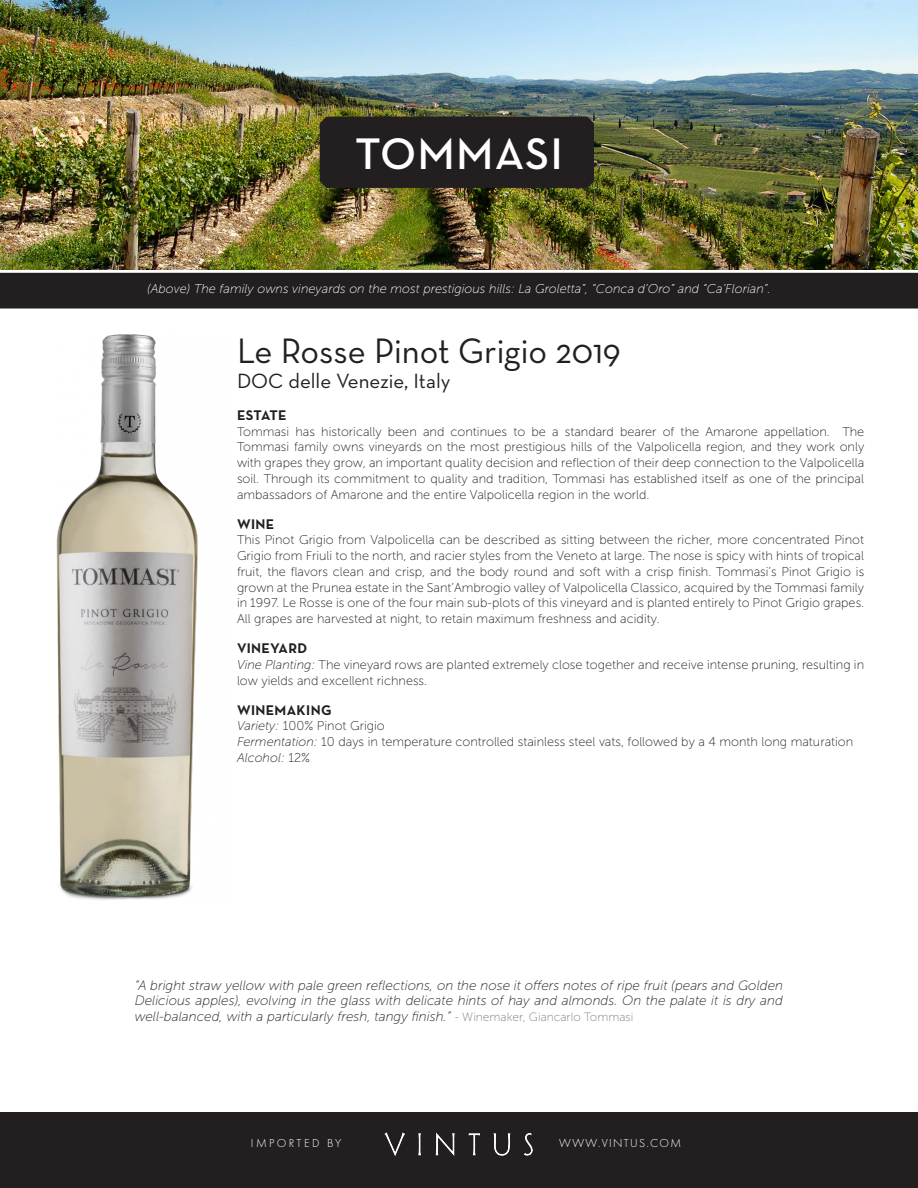
<style>
.page{position:relative;width:918px;height:1188px;background:#fff}
.page>*{position:absolute;margin:0;border:0;box-sizing:border-box;transform-origin:0 0}
.t1{font:600 45px "Neutraface Text";letter-spacing:.025em;color:#fff}
.t2{font:36px "Neutraface Text";color:#231f20}
.t3{font:21px "Neutraface Text";color:#231f20}
.t4{font:700 14.25px "Neutraface Text";letter-spacing:.025em;color:#231f20}
.t5{font:italic 13.5px/15px "Museo Sans 100";color:#231f20}
.t6{font:12.75px/15.8px "Museo Sans 100";color:#231f20;text-align:justify}
.t7{font:italic 12.75px "Museo Sans 100";color:#fff}
.t8{font:italic 12.75px "Museo Sans 100";color:#231f20}
.t9{font:300 12px "Futura PT";letter-spacing:.11em;color:#fff}
.t10{font:300 12px "Futura PT";letter-spacing:.2em;color:#fff}
.s1{font-style:italic}
.s2{font-style:normal}
.s3{font-style:normal;font-size:12px;color:#7f7e7e}
</style>
<div class="page">
<img style="left:0;top:0;width:918px;height:269px">
<div style="left:1px;top:274px;width:916px;height:34px;background:#231f20"></div>
<div style="left:0;top:273px;width:918px;height:36px;border:2px solid #231f20"></div>
<div style="left:320px;top:117px;width:274px;height:71px;background:#231f20"></div>
<div style="left:0;top:1112px;width:918px;height:76px;background:#231f20"></div>
<img style="left:384px;top:1133px;width:148px;height:24px">
<img style="left:56px;top:334px;width:142px;height:566px">
<p class="t1" style="left:355px;top:126px;width:209px">TOMMASI</p>
<p class="t7" style="left:147px;top:282px;width:625px">(Above) The family owns vineyards on the most prestigious hills: La Groletta”, “Conca d’Oro” and “Ca’Florian”.</p>
<p class="t2" style="left:237px;top:328px;width:385px">Le Rosse Pinot Grigio 2019</p>
<p class="t3" style="left:237px;top:367px;width:215px">DOC delle Venezie, Italy</p>
<p class="t4" style="left:237px;top:406px;width:51px">ESTATE</p>
<p class="t6" style="left:237px;top:423px;width:629px">Tommasi has historically been and continues to be a standard bearer of the Amarone appellation. The Tommasi family owns vineyards on the most prestigious hills of the Valpolicella region, and they work only with grapes they grow, an important quality decision and reflection of their deep connection to the Valpolicella soil. Through its commitment to quality and tradition, Tommasi has established itself as one of the principal ambassadors of Amarone and the entire Valpolicella region in the world.</p>
<p class="t4" style="left:237px;top:515px;width:39px">WINE</p>
<p class="t6" style="left:237px;top:532px;width:629px">This Pinot Grigio from Valpolicella can be described as sitting between the richer, more concentrated Pinot Grigio from Friuli to the north, and racier styles from the Veneto at large. The nose is spicy with hints of tropical fruit, the flavors clean and crisp, and the body round and soft with a crisp finish. Tommasi’s Pinot Grigio is grown at the Prunea estate in the Sant’Ambrogio valley of Valpolicella Classico, acquired by the Tommasi family in 1997. Le Rosse is one of the four main sub-plots of this vineyard and is planted entirely to Pinot Grigio grapes.<br>All grapes are harvested at night, to retain maximum freshness and acidity.</p>
<p class="t4" style="left:237px;top:639px;width:72px">VINEYARD</p>
<p class="t6" style="left:237px;top:657px;width:629px"><span class="s1">Vine Planting:</span> The vineyard rows are planted extremely close together and receive intense pruning, resulting in low yields and excellent richness.</p>
<p class="t4" style="left:237px;top:701px;width:96px">WINEMAKING</p>
<p class="t6" style="left:237px;top:718px;width:149px"><span class="s1">Variety:</span> 100% Pinot Grigio</p>
<p class="t6" style="left:237px;top:734px;width:618px"><span class="s1">Fermentation:</span> 10 days in temperature controlled stainless steel vats, followed by a 4 month long maturation</p>
<p class="t8" style="left:237px;top:751px;width:75px">Alcohol: <span class="s2">12%</span></p>
<p class="t5" style="left:135px;top:978px;width:650px">“A bright straw yellow with pale green reflections, on the nose it offers notes of ripe fruit (pears and Golden<br>Delicious apples), evolving in the glass with delicate hints of hay and almonds. On the palate it is dry and</p>
<p class="t5" style="left:135px;top:1009px;width:500px">well-balanced, with a particularly fresh, tangy finish.” <span class="s3">- Winemaker, Giancarlo Tommasi</span></p>
<p class="t10" style="left:251px;top:1137px;width:92px">IMPORTED BY</p>
<p class="t9" style="left:559px;top:1137px;width:123px">WWW.VINTUS.COM</p>
</div>
